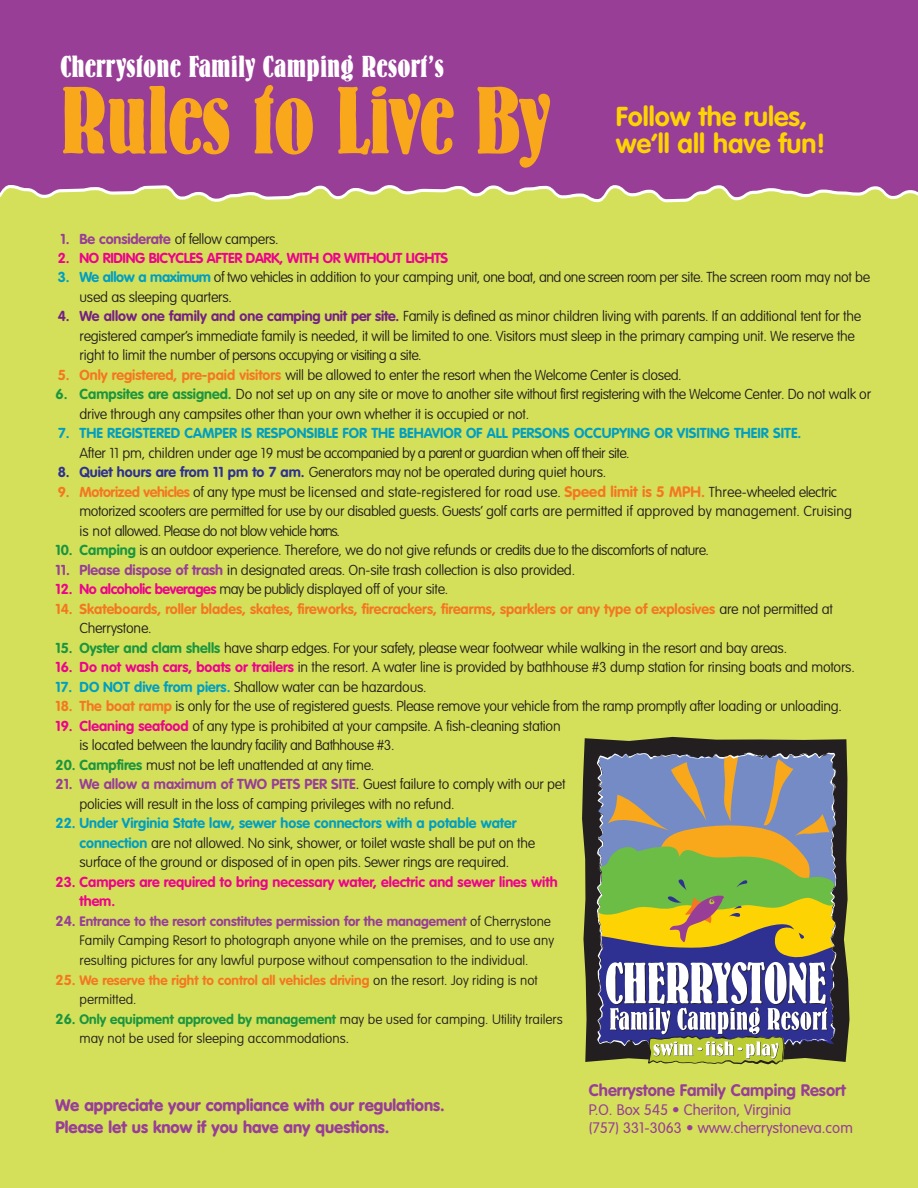
<style>
.page{position:relative;width:918px;height:1188px;background:#d4e05a}
.page>*{position:absolute;margin:0;border:0;box-sizing:border-box;transform-origin:0 0}
.t1{font:94.5px "Bernhard Bold Condensed BT";letter-spacing:-.02em;color:#f9a71b}
.t2{font:30px "Bernhard Bold Condensed BT";color:#fff}
.t3{font:700 27px/27px "VAG Rounded";color:#fed304}
.t4{font:900 16.5px/22.5px "VAG Rounded";color:#983e97}
.t5{font:700 16.5px "VAG Rounded";color:#983e97}
.t6{font:300 15px/18px "VAG Rounded";color:#983e97}
.t7{font:100 14.25px/19.5px "VAG Rounded";letter-spacing:-.015em;color:#231f20}
.t8{font:700 14.25px/19.5px "VAG Rounded";color:#f47721}
.t9{font:700 14.25px "VAG Rounded";color:#009ec2}
.t10{font:100 14.25px "VAG Rounded";letter-spacing:-.04em;color:#231f20}
.t11{font:700 14.25px/19.5px "VAG Rounded";color:#ed028c}
.t12{font:700 14.25px "VAG Rounded";letter-spacing:-.025em;color:#ed028c}
.t13{font:100 13.5px/19.5px "VAG Rounded";color:#231f20}
.t14{font:700 13.5px/19.5px "VAG Rounded";color:#f47721}
.s1{font-weight:700;color:#983e97}
.s2{font-weight:700;color:#009ec2}
.s3{font-weight:700;color:#752183}
.s4{font-weight:700;color:#f47721}
.s5{font-weight:700;color:#1b953e}
.s6{font-weight:700;color:#2e3092}
.s7{font-weight:700;font-size:15px;color:#f47721}
.s8{font-weight:300}
.s9{font-weight:700;color:#ed028c}
.s10{font-weight:100;color:#231f20}
.s11{font-weight:700;font-size:14.25px;color:#983e97}
.s12{font-size:14.25px}
.s13{font-weight:700;font-size:14.25px;color:#1b953e}
</style>
<div class="page">
<div style="left:0;top:0;width:918px;height:203px;background:#983e97"></div>
<svg style="left:582px;top:737px;width:268px;height:325px;fill:#231f20"></svg>
<svg style="left:597px;top:751px;width:239px;height:313px"></svg>
<h2 class="t2" style="left:60px;top:56px;width:386px">Cherrystone Family Camping Resort’s</h2>
<h1 class="t1" style="left:60px;top:87px;width:491px">Rules to Live By</h1>
<h3 class="t3" style="left:616px;top:105px;width:211px">Follow the rules, we’ll all have fun!</h3>
<p class="t7" style="left:61px;top:230px;width:219px"><span class="s1">1. Be considerate</span> of fellow campers.</p>
<p class="t12" style="left:58px;top:252px;width:392px">2. NO RIDING BICYCLES AFTER DARK, WITH OR WITHOUT LIGHTS</p>
<p class="t7" style="left:80px;top:269px;width:792px;text-indent:-22px"><span class="s2">3. We allow a maximum</span> of two vehicles in addition to your camping unit, one boat, and one screen room per site. The screen room may not be used as sleeping quarters.</p>
<p class="t7" style="left:80px;top:308px;width:783px;text-indent:-22px"><span class="s3">4. We allow one family and one camping unit per site.</span> Family is defined as minor children living with parents. If an additional tent for the registered camper’s immediate family is needed, it will be limited to one. Visitors must sleep in the primary camping unit. We reserve the right to limit the number of persons occupying or visiting a site.</p>
<p class="t7" style="left:58px;top:366px;width:625px"><span class="s4">5. Only registered, pre-paid visitors</span> will be allowed to enter the resort when the Welcome Center is closed.</p>
<p class="t7" style="left:80px;top:386px;width:793px;text-indent:-24px"><span class="s5">6. Campsites are assigned.</span> Do not set up on any site or move to another site without first registering with the Welcome Center. Do not walk or drive through any campsites other than your own whether it is occupied or not.</p>
<p class="t9" style="left:58px;top:427px;width:745px">7. THE REGISTERED CAMPER IS RESPONSIBLE FOR THE BEHAVIOR OF ALL PERSONS OCCUPYING OR VISITING THEIR SITE.</p>
<p class="t10" style="left:80px;top:447px;width:552px">After 11 pm, children under age 19 must be accompanied by a parent or guardian when off their site.</p>
<p class="t7" style="left:58px;top:464px;width:550px"><span class="s6">8. Quiet hours are from 11 pm to 7 am.</span> Generators may not be operated during quiet hours.</p>
<p class="t7" style="left:80px;top:483px;width:774px;text-indent:-22px"><span class="s4">9. Motorized vehicles</span> of any type must be licensed and state-registered for road use. <span class="s7">Speed limit is 5 MPH.</span> Three-wheeled electric motorized scooters are permitted for use by our disabled guests. Guests’ golf carts are permitted if approved by management. Cruising is not allowed. Please do not blow vehicle horns.</p>
<p class="t7" style="left:56px;top:542px;width:655px"><span class="s5">10. Camping</span> is an outdoor experience. Therefore, we do not give refunds or credits due to the discomforts of nature.</p>
<p class="t7" style="left:56px;top:561px;width:521px"><span class="s1">11. Please dispose of trash</span> <span class="s8">i</span>n designated areas. On-site trash collection is also provided.</p>
<p class="t7" style="left:56px;top:581px;width:394px"><span class="s9">12. No alcoholic beverages</span> may be publicly displayed off of your site.</p>
<p class="t8" style="left:80px;top:600px;width:755px;text-indent:-24px">14. Skateboards, roller blades, skates, fireworks, firecrackers, firearms, sparklers or any type of explosives <span class="s10">are not permitted at<br>Cherrystone.</span></p>
<p class="t7" style="left:56px;top:639px;width:733px"><span class="s5">15. Oyster and clam shells</span> have sharp edges. For your safety, please wear footwear while walking in the resort and bay areas.</p>
<p class="t7" style="left:56px;top:659px;width:801px"><span class="s9">16. Do not wash cars, boats or trailers</span> in the resort. A water line is provided by bathhouse #3 dump station for rinsing boats and motors.</p>
<p class="t7" style="left:56px;top:678px;width:373px"><span class="s2">17. DO NOT dive from piers.</span> Shallow water can be hazardous.</p>
<p class="t7" style="left:56px;top:698px;width:788px"><span class="s4">18. The boat ramp</span> is only for the use of registered guests. Please remove your vehicle from the ramp promptly after loading or unloading.</p>
<p class="t7" style="left:80px;top:717px;width:483px;text-indent:-24px"><span class="s9">19. Cleaning seafood</span> of any type is prohibited at your campsite. A fish-cleaning station is located between the laundry facility and Bathhouse #3.</p>
<p class="t7" style="left:56px;top:756px;width:320px"><span class="s5">20. Campfires</span> must not be left unattended at any time.</p>
<p class="t7" style="left:80px;top:776px;width:488px;text-indent:-24px"><span class="s1">21. We allow a maximum of TWO PETS PER SITE</span><span class="s8">.</span> Guest failure to comply with our pet policies will result in the loss of camping privileges with no refund.</p>
<p class="t7" style="left:80px;top:815px;width:457px;text-indent:-24px"><span class="s2">22. Under Virginia State law, sewer hose connectors with a potable water connection</span> are not allowed. No sink, shower, or toilet waste shall be put on the surface of the ground or disposed of in open pits. Sewer rings are required.</p>
<p class="t11" style="left:80px;top:873px;width:480px;text-indent:-24px">23. Campers are required to bring necessary water, electric and sewer lines with them.</p>
<p class="t13" style="left:80px;top:912px;width:476px;text-indent:-24px"><span class="s11">24.</span> <span class="s1">Entrance to the resort constitutes permission for the management</span> of Cherrystone<br>Family Camping Resort to photograph anyone while on the premises, and to use any resulting pictures for any lawful purpose without compensation to the individual.</p>
<p class="t14" style="left:80px;top:971px;width:460px;text-indent:-24px"><span class="s12">25.</span> We reserve the right to control all vehicles driving <span class="s10">on the resort. Joy riding is not permitted.</span></p>
<p class="t13" style="left:80px;top:1010px;width:485px;text-indent:-24px"><span class="s13">26.</span> <span class="s5">Only equipment approved by management</span> may be used for camping. Utility trailers may not be used for sleeping accommodations<span class="s8">.</span></p>
<p class="t4" style="left:56px;top:1095px;width:391px">We appreciate your compliance with our regulations.<br>Please let us know if you have any questions.</p>
<p class="t5" style="left:589px;top:1084px;width:258px">Cherrystone Family Camping Resort</p>
<p class="t6" style="left:589px;top:1102px;width:266px">P.O. Box 545 • Cheriton, Virginia<br>(757) 331-3063 • www.cherrystoneva.com</p>
</div>
